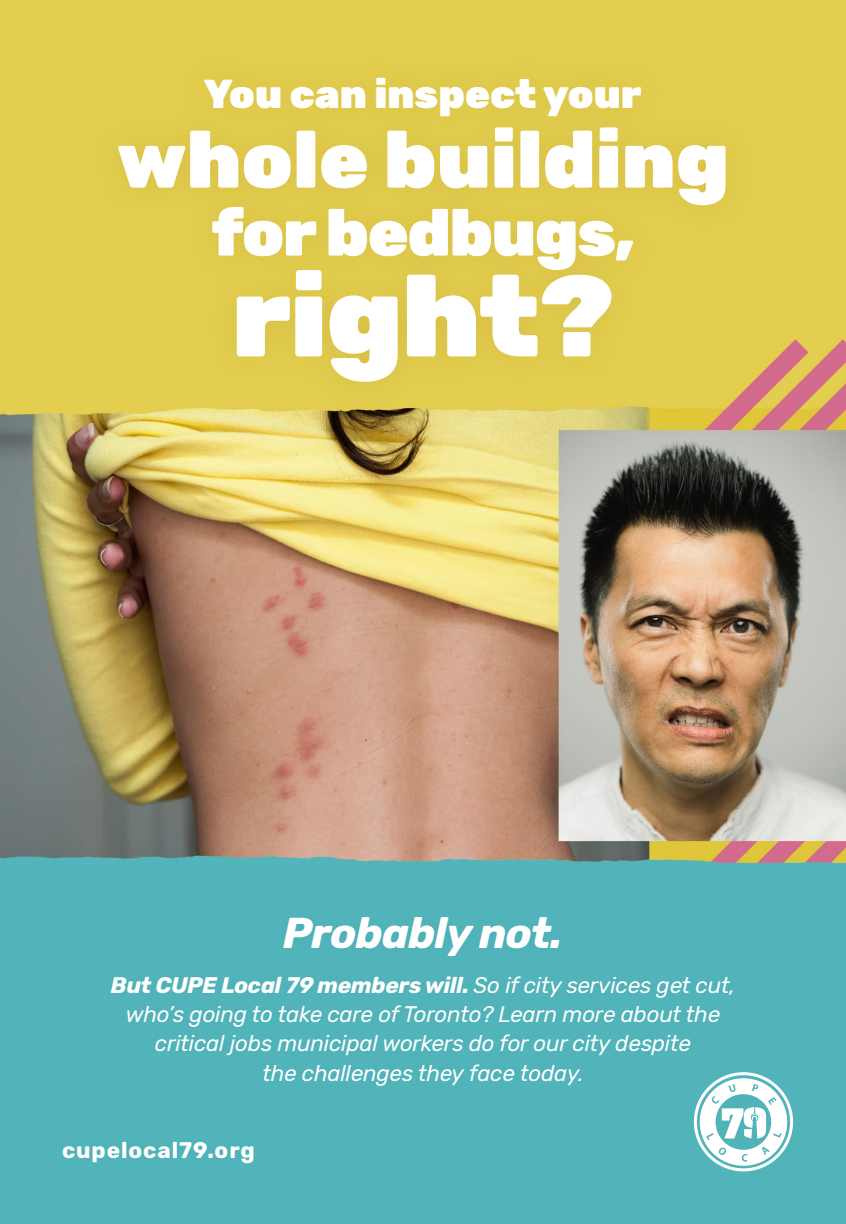
<style>
.page{position:relative;width:846px;height:1224px;background:#fff}
.page>*{position:absolute;margin:0;border:0;box-sizing:border-box;transform-origin:0 0}
.t1{font:900 115.2px "Rubik";letter-spacing:-.01em;color:#fff}
.t2{font:900 80.2px "Rubik";color:#fff}
.t3{font:900 65.8px "Rubik";letter-spacing:-.02em;color:#fff}
.t4{font:italic 700 43px "Rubik";letter-spacing:-.02em;color:#fff}
.t5{font:900 40.2px "Rubik";color:#fff}
.t6{font:italic 22.4px/29.4px "Rubik";letter-spacing:-.01em;color:#fff;text-align:center}
.t7{font:700 22.4px "Rubik";letter-spacing:.04em;color:#fff}
.s1{font-weight:700}
</style>
<div class="page">
<img style="left:0;top:0;width:846px;height:1224px">
<div style="left:274px;top:907px;width:295px;height:60px;background:#50b4ba"></div>
<div style="left:101px;top:965px;width:641px;height:130px;background:#51b4ba"></div>
<div style="left:52px;top:1131px;width:213px;height:42px;background:#51b4ba"></div>
<div style="left:88px;top:47px;width:670px;height:366px;background:#e0ca4c"></div>
<div style="left:655px;top:1033px;width:177px;height:178px;background:#51b4ba"></div>
<svg style="left:694px;top:1072px;width:99px;height:99px"></svg>
<h3 class="t5" style="left:204px;top:70px;width:439px">You can inspect your</h3>
<h2 class="t2" style="left:117px;top:112px;width:614px">whole building</h2>
<h3 class="t3" style="left:211px;top:193px;width:425px">for bedbugs,</h3>
<h1 class="t1" style="left:232px;top:248px;width:384px">right?</h1>
<h3 class="t4" style="left:283px;top:908px;width:281px">Probably not.</h3>
<p class="t6" style="left:111px;top:971px;width:626px"><span class="s1">But CUPE Local 79 members will.</span> So if city services get cut, who’s going to take care of Toronto? Learn more about the critical jobs municipal workers do for our city despite<br>the challenges they face today.</p>
<p class="t7" style="left:62px;top:1137px;width:194px">cupelocal79.org</p>
</div>
